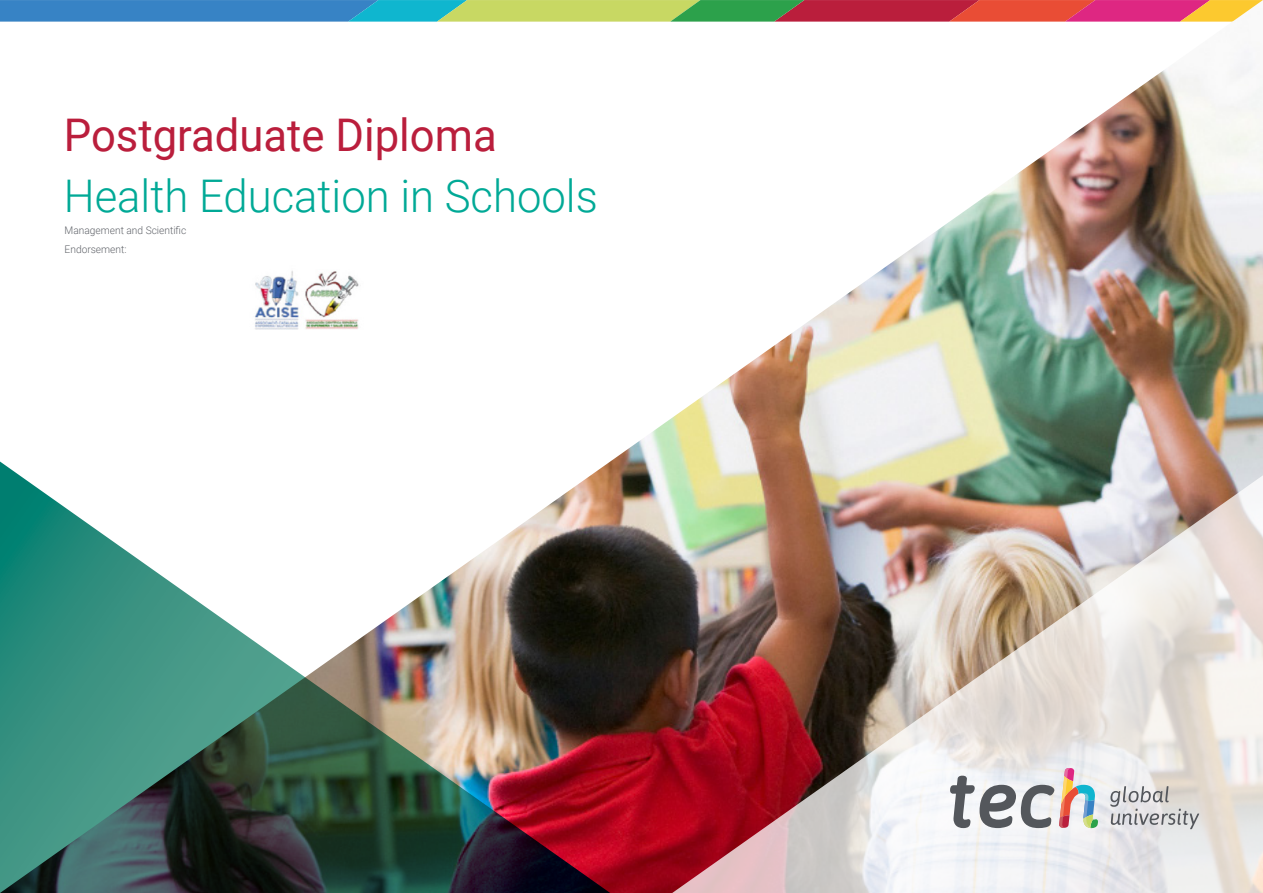
<style>
.page{position:relative;width:1263px;height:893px;background:#fff}
.page>*{position:absolute;margin:0;border:0;box-sizing:border-box;transform-origin:0 0}
.t1{font:300 45px "Roboto";color:#00a996}
.t2{font:45px "Roboto";color:#ba1e3c}
.t3{font:300 10.5px/19.5px "Roboto";color:#61646a}
</style>
<div class="page">
<img style="left:0;top:0;width:1263px;height:893px">
<img style="left:0;top:446px;width:640px;height:447px">
<img style="left:642px;top:454px;width:621px;height:439px">
<img style="left:249px;top:266px;width:114px;height:64px">
<svg style="left:1110px;top:786px;width:89px;height:43px;background:#c9c7c8"></svg>
<svg style="left:950px;top:768px;width:148px;height:60px"></svg>
<h1 class="t2" style="left:64px;top:103px;width:434px">Postgraduate Diploma</h1>
<h1 class="t1" style="left:64px;top:164px;width:535px">Health Education in Schools</h1>
<p class="t3" style="left:65px;top:220px;width:123px">Management and Scientific<br>Endorsement:</p>
</div>
